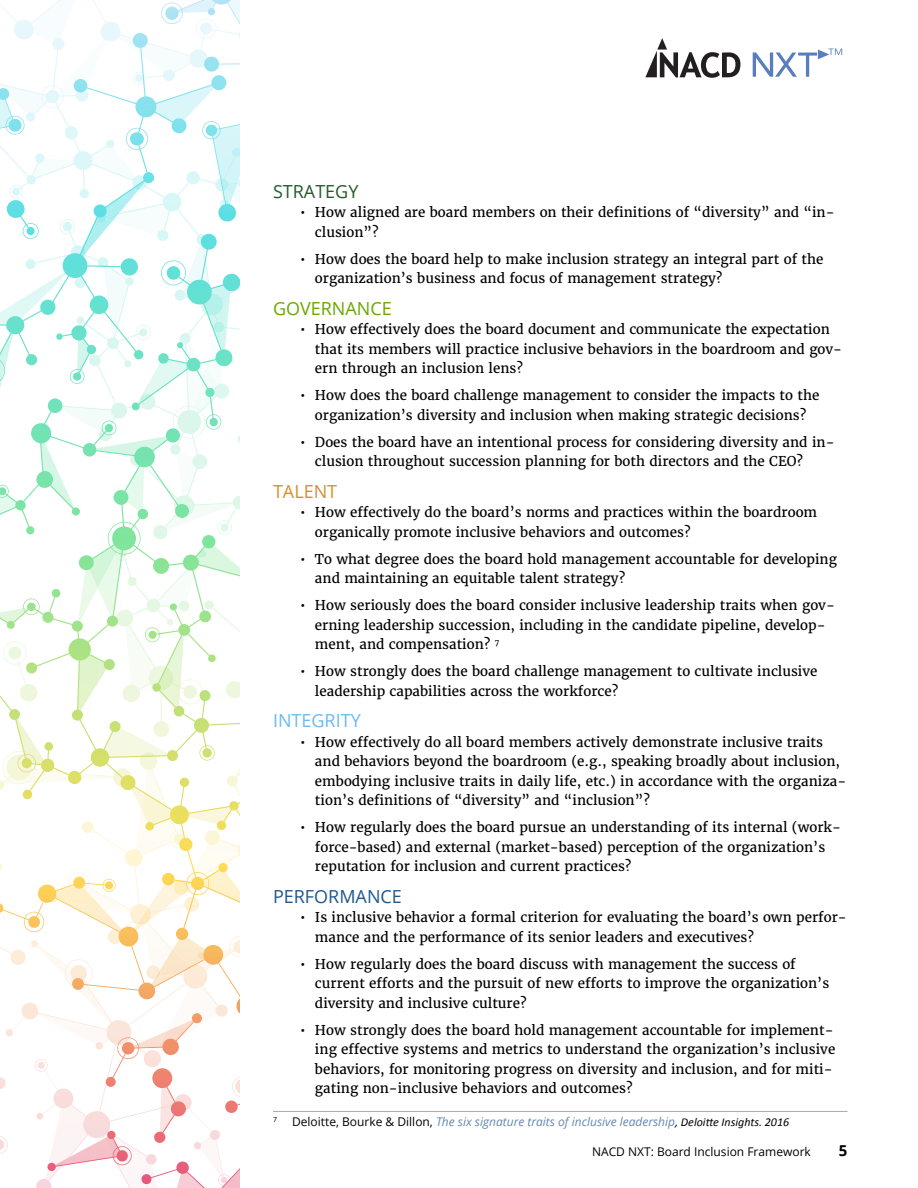
<style>
.page{position:relative;width:918px;height:1188px;background:#fff}
.page>*{position:absolute;margin:0;border:0;box-sizing:border-box;transform-origin:0 0}
.t1{font:18px "Open Sans";color:#21578e}
.t2{font:18px "Open Sans";color:#6ba600}
.t3{font:18px "Open Sans";color:#69bbf2}
.t4{font:18px "Open Sans";color:#245b2c}
.t5{font:18px "Open Sans";color:#d59026}
.t6{font:700 15px "Open Sans";color:#000}
.t7{font:13.5px/19.5px "Merriweather";color:#000}
.t8{font:italic 12px "Open Sans";color:#6489b0}
.t9{font:12px "Open Sans";color:#000}
.t10{font:7.05px "Open Sans";color:#000}
.s1{font-style:normal;color:#000}
.s2{font-family:"Calibri";color:#000}
</style>
<div class="page">
<svg style="left:0;top:0;width:240px;height:1188px"></svg>
<svg style="left:645px;top:38px;width:95px;height:40px"></svg>
<svg style="left:753px;top:49px;width:89px;height:28px"></svg>
<hr style="left:273px;top:1111px;width:575px;height:1px;background:#a7a9ac">
<h1 class="t4" style="left:273px;top:179px;width:87px">STRATEGY</h1>
<p class="t7" style="left:315px;top:203px;width:521px;text-indent:-15px">• How aligned are board members on their definitions of “diversity” and “in&shy;clusion”?</p>
<p class="t7" style="left:315px;top:249px;width:510px;text-indent:-15px">• How does the board help to make inclusion strategy an integral part of the organization’s business and focus of management strategy?</p>
<h1 class="t2" style="left:273px;top:296px;width:120px">GOVERNANCE</h1>
<p class="t7" style="left:315px;top:320px;width:529px;text-indent:-15px">• How effectively does the board document and communicate the expectation that its members will practice inclusive behaviors in the boardroom and gov&shy;ern through an inclusion lens?</p>
<p class="t7" style="left:300px;top:386px;width:521px;text-align:center">• How does the board challenge management to consider the impacts to the organization’s diversity and inclusion when making strategic decisions?</p>
<p class="t7" style="left:315px;top:432px;width:521px;text-indent:-15px">• Does the board have an intentional process for considering diversity and in&shy;clusion throughout succession planning for both directors and the CEO?</p>
<h1 class="t5" style="left:273px;top:479px;width:66px">TALENT</h1>
<p class="t7" style="left:315px;top:503px;width:504px;text-indent:-15px">• How effectively do the board’s norms and practices within the boardroom organically promote inclusive behaviors and outcomes?</p>
<p class="t7" style="left:315px;top:549px;width:524px;text-indent:-15px">• To what degree does the board hold management accountable for developing and maintaining an equitable talent strategy?</p>
<p class="t7" style="left:315px;top:596px;width:521px;text-indent:-15px">• How seriously does the board consider inclusive leadership traits when gov&shy;erning leadership succession, including in the candidate pipeline, develop&shy;ment, and compensation? <sup>7</sup></p>
<p class="t7" style="left:315px;top:662px;width:504px;text-indent:-15px">• How strongly does the board challenge management to cultivate inclusive leadership capabilities across the workforce?</p>
<h1 class="t3" style="left:273px;top:709px;width:89px">INTEGRITY</h1>
<p class="t7" style="left:315px;top:732px;width:533px;text-indent:-15px">• How effectively do all board members actively demonstrate inclusive traits and behaviors beyond the boardroom (e.g., speaking broadly about inclusion, embodying inclusive traits in daily life, etc.) in accordance with the organiza&shy;tion’s definitions of “diversity” and “inclusion”?</p>
<p class="t7" style="left:315px;top:818px;width:528px;text-indent:-15px">• How regularly does the board pursue an understanding of its internal (work&shy;force-based) and external (market-based) perception of the organization’s reputation for inclusion and current practices?</p>
<h1 class="t1" style="left:273px;top:884px;width:130px">PERFORMANCE</h1>
<p class="t7" style="left:315px;top:908px;width:533px;text-indent:-15px">• Is inclusive behavior a formal criterion for evaluating the board’s own perfor&shy;mance and the performance of its senior leaders and executives?</p>
<p class="t7" style="left:315px;top:954px;width:516px;text-indent:-15px">• How regularly does the board discuss with management the success of current efforts and the pursuit of new efforts to improve the organization’s diversity and inclusive culture?</p>
<p class="t7" style="left:315px;top:1020px;width:522px;text-indent:-15px">• How strongly does the board hold management accountable for implement&shy;ing effective systems and metrics to understand the organization’s inclusive behaviors, for monitoring progress on diversity and inclusion, and for miti&shy;gating non-inclusive behaviors and outcomes?</p>
<p class="t10" style="left:273px;top:1115px;width:6px">7</p>
<p class="t8" style="left:292px;top:1114px;width:499px"><span class="s1">Deloitte, Bourke &amp; Dillon,</span> The six signature traits of inclusive leadership<span class="s2">, Deloitte Insights. 2016</span></p>
<p class="t9" style="left:592px;top:1144px;width:220px">NACD NXT: Board Inclusion Framework</p>
<p class="t6" style="left:839px;top:1140px;width:10px">5</p>
</div>
